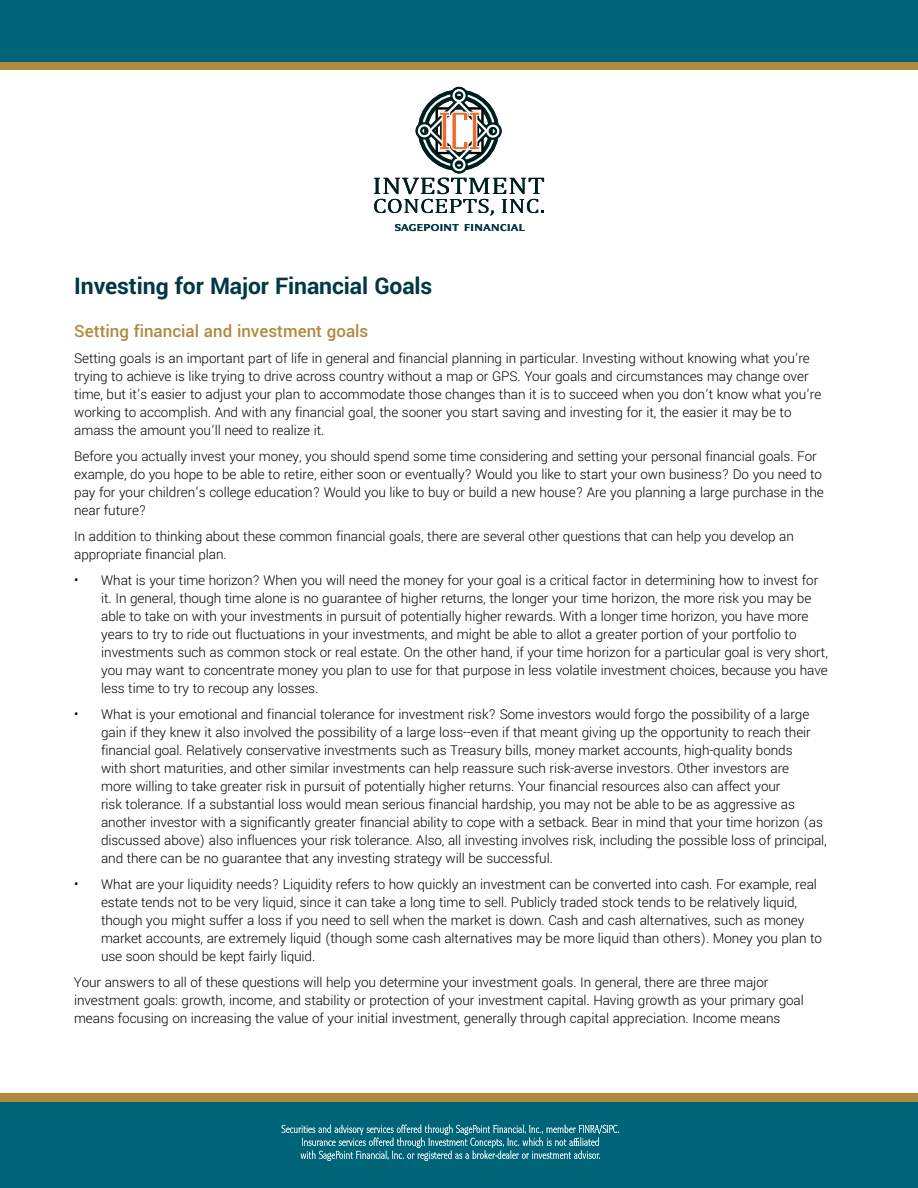
<style>
.page{position:relative;width:918px;height:1188px;background:#fff}
.page>*{position:absolute;margin:0;border:0;box-sizing:border-box;transform-origin:0 0}
.t1{font:700 25.5px "Yantramanav";letter-spacing:-.005em;color:#003846}
.t2{font:500 18.75px "Yantramanav";color:#af893f}
.t3{font:300 15px/18px "Yantramanav";letter-spacing:-.005em;color:#000}
.t4{font:700 9.45px "Itc Symbol";color:#003846;scale:1.1 1}
</style>
<div class="page">
<div style="left:0;top:1102px;width:918px;height:86px;background:#006479"></div>
<div style="left:0;top:1093px;width:918px;height:9px;background:#af893f"></div>
<div style="left:450px;top:87px;width:18px;height:17px;border:7px solid #001f21;border-radius:50%"></div>
<div style="left:416px;top:122px;width:17px;height:18px;border:7px solid #001f21;border-radius:50%"></div>
<div style="left:450px;top:156px;width:18px;height:17px;border:7px solid #001f21;border-radius:50%"></div>
<div style="left:484px;top:122px;width:18px;height:18px;border:7px solid #001f21;border-radius:50%"></div>
<div style="left:453px;top:89px;width:13px;height:13px;border:2px solid #fff;border-radius:50%"></div>
<div style="left:418px;top:124px;width:13px;height:13px;border:2px solid #fff;border-radius:50%"></div>
<div style="left:453px;top:158px;width:13px;height:13px;border:2px solid #fff;border-radius:50%"></div>
<div style="left:486px;top:125px;width:13px;height:13px;border:2px solid #fff;border-radius:50%"></div>
<svg style="left:374px;top:178px;width:170px;height:38px"></svg>
<svg style="left:420px;top:92px;width:76px;height:76px"></svg>
<div style="left:0;top:0;width:918px;height:62px;background:#006479"></div>
<div style="left:0;top:62px;width:918px;height:8px;background:#af893f"></div>
<svg style="left:282px;top:1125px;width:337px;height:36px"></svg>
<p class="t4" style="left:431px;top:221px;width:27px">□ ■▼</p>
<p class="t4" style="left:519px;top:221px;width:7px">●</p>
<h1 class="t1" style="left:74px;top:270px;width:360px">Investing for Major Financial Goals</h1>
<p class="t2" style="left:74px;top:319px;width:296px">Setting financial and investment goals</p>
<p class="t3" style="left:74px;top:349px;width:749px">Setting goals is an important part of life in general and financial planning in particular. Investing without knowing what you’re trying to achieve is like trying to drive across country without a map or GPS. Your goals and circumstances may change over time, but it’s easier to adjust your plan to accommodate those changes than it is to succeed when you don’t know what you’re working to accomplish. And with any financial goal, the sooner you start saving and investing for it, the easier it may be to amass the amount you’ll need to realize it.</p>
<p class="t3" style="left:74px;top:447px;width:751px">Before you actually invest your money, you should spend some time considering and setting your personal financial goals. For example, do you hope to be able to retire, either soon or eventually? Would you like to start your own business? Do you need to pay for your children’s college education? Would you like to buy or build a new house? Are you planning a large purchase in the near future?</p>
<p class="t3" style="left:74px;top:527px;width:721px">In addition to thinking about these common financial goals, there are several other questions that can help you develop an appropriate financial plan.</p>
<p class="t3" style="left:101px;top:571px;width:728px;text-indent:-27px">• What is your time horizon? When you will need the money for your goal is a critical factor in determining how to invest for it. In general, though time alone is no guarantee of higher returns, the longer your time horizon, the more risk you may be able to take on with your investments in pursuit of potentially higher rewards. With a longer time horizon, you have more years to try to ride out fluctuations in your investments, and might be able to allot a greater portion of your portfolio to investments such as common stock or real estate. On the other hand, if your time horizon for a particular goal is very short, you may want to concentrate money you plan to use for that purpose in less volatile investment choices, because you have less time to try to recoup any losses.</p>
<p class="t3" style="left:101px;top:706px;width:727px;text-indent:-27px">• What is your emotional and financial tolerance for investment risk? Some investors would forgo the possibility of a large gain if they knew it also involved the possibility of a large loss--even if that meant giving up the opportunity to reach their financial goal. Relatively conservative investments such as Treasury bills, money market accounts, high-quality bonds<br>with short maturities, and other similar investments can help reassure such risk-averse investors. Other investors are<br>more willing to take greater risk in pursuit of potentially higher returns. Your financial resources also can affect your<br>risk tolerance. If a substantial loss would mean serious financial hardship, you may not be able to be as aggressive as another investor with a significantly greater financial ability to cope with a setback. Bear in mind that your time horizon (as discussed above) also influences your risk tolerance. Also, all investing involves risk, including the possible loss of principal, and there can be no guarantee that any investing strategy will be successful.</p>
<p class="t3" style="left:101px;top:876px;width:723px;text-indent:-27px">• What are your liquidity needs? Liquidity refers to how quickly an investment can be converted into cash. For example, real estate tends not to be very liquid, since it can take a long time to sell. Publicly traded stock tends to be relatively liquid, though you might suffer a loss if you need to sell when the market is down. Cash and cash alternatives, such as money market accounts, are extremely liquid (though some cash alternatives may be more liquid than others). Money you plan to use soon should be kept fairly liquid.</p>
<p class="t3" style="left:74px;top:974px;width:731px">Your answers to all of these questions will help you determine your investment goals. In general, there are three major investment goals: growth, income, and stability or protection of your investment capital. Having growth as your primary goal means focusing on increasing the value of your initial investment, generally through capital appreciation. Income means</p>
</div>
